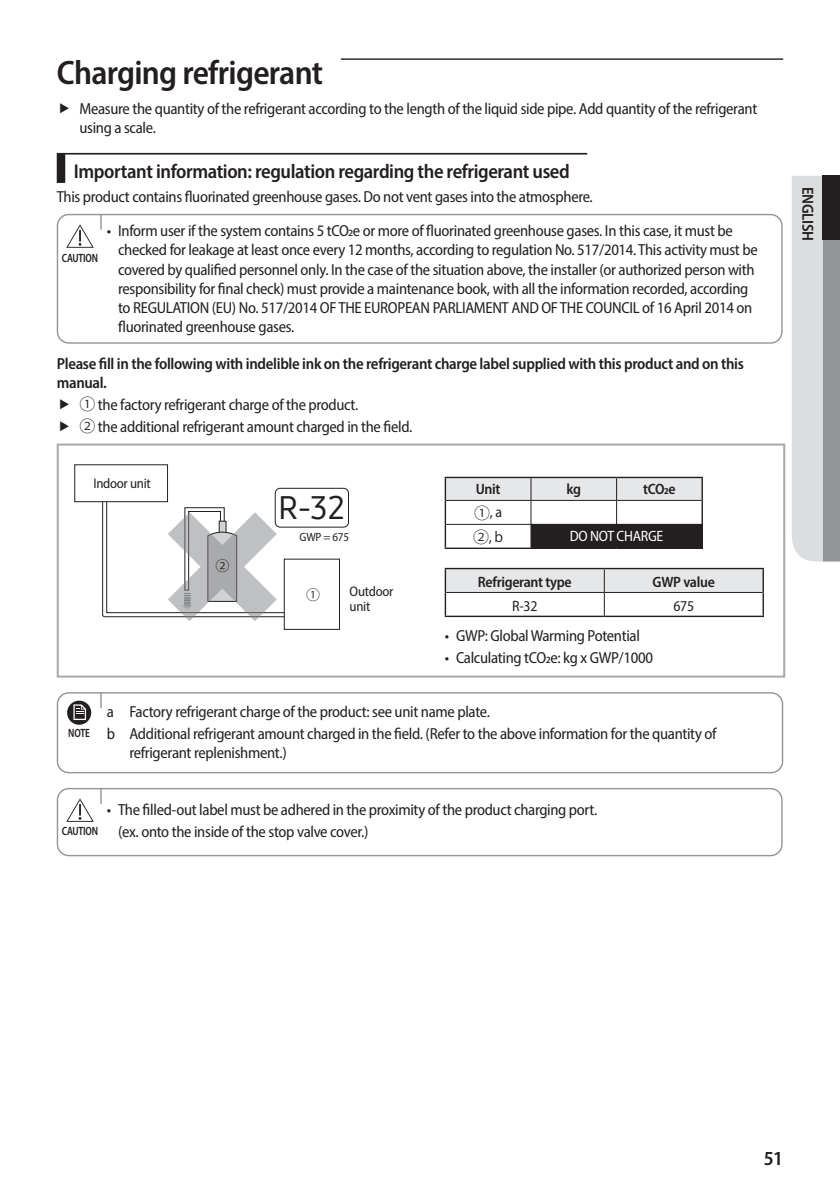
<style>
.page{position:relative;width:840px;height:1191px;background:#fff}
.page>*{position:absolute;margin:0;border:0;box-sizing:border-box;transform-origin:0 0}
.Level1-Heading{font:600 semi-condensed 34px "Myriad Pro";letter-spacing:-.02em;color:#231f20}
.t1{font:32.4px "Samsung One 500";color:#231f20}
.Level2-Heading{font:600 semi-condensed 20px "Myriad Pro";letter-spacing:-.02em;color:#231f20}
.Level1-Body{font:semi-condensed 16px/19.2px "Myriad Pro";letter-spacing:-.02em;color:#231f20}
.Level1-Body-2{font:600 semi-condensed 16px/19.2px "Myriad Pro";letter-spacing:-.02em;color:#231f20}
.Level1-Note-Body{font:semi-condensed 16px "Myriad Pro";letter-spacing:-.02em;color:#231f20}
.Table-Heading{font:600 semi-condensed 15px "Myriad Pro";letter-spacing:-.02em;color:#231f20}
.Table-Item{font:semi-condensed 15px "Myriad Pro";letter-spacing:-.02em;color:#fff}
.Table-Item-2{font:semi-condensed 15px "Myriad Pro";color:#231f20}
.Figure-Body_Left{font:semi-condensed 14px/15.4px "Myriad Pro";letter-spacing:-.02em;color:#231f20}
.Figure-Body_Center{font:semi-condensed 14px "Myriad Pro";letter-spacing:-.02em;color:#231f20}
.Figure-Body_Left-2{font:14px "Koz Go Pro";color:#231f20}
.Figure-Caution{font:600 semi-condensed 12px "Myriad Pro";letter-spacing:-.02em;color:#231f20;scale:.85 1}
.Figure-Body_Left-3{font:semi-condensed 12px "Myriad Pro";letter-spacing:-.02em;color:#231f20}
.s1{font-family:"Koz Go Pro";font-stretch:normal}
.s2{font-family:"Koz Go Pro";font-stretch:normal;font-size:16px}
.s3{font-size:16px}
</style>
<div class="page">
<svg style="left:792px;top:176px;width:47px;height:385px;background:#c6c7c9"></svg>
<div style="left:822px;top:176px;width:17px;height:64px;background:#231f20"></div>
<hr style="left:57px;top:58px;width:725px;height:2px;background:#231f20">
<div style="left:57px;top:50px;width:284px;height:16px;background:#fff"></div>
<div style="left:57px;top:153px;width:530px;height:30px;background:linear-gradient(to bottom,#231f20,#231f20)"></div>
<div style="left:65px;top:155px;width:533px;height:30px;background:#fff"></div>
<div style="left:57px;top:214px;width:725px;height:130px;border:1px solid #939598;border-radius:11px"></div>
<svg style="left:100px;top:214px;width:2px;height:16px"></svg>
<svg style="left:66px;top:224px;width:28px;height:24px"></svg>
<hr style="left:444px;top:477px;width:86px;height:1px;background:#231f20">
<hr style="left:444px;top:478px;width:2px;height:22px;background:#231f20">
<hr style="left:444px;top:500px;width:2px;height:24px;background:#231f20">
<svg style="left:445px;top:477px;width:257px;height:70px"></svg>
<hr style="left:444px;top:524px;width:2px;height:23px;background:#231f20">
<hr style="left:444px;top:547px;width:86px;height:2px;background:#231f20">
<hr style="left:530px;top:547px;width:86px;height:2px;background:#231f20">
<hr style="left:616px;top:547px;width:86px;height:2px;background:#231f20">
<div style="left:57px;top:443px;width:727px;height:234px;border:2px solid #a8a9ad"></div>
<div style="left:74px;top:464px;width:94px;height:38px;border:1px solid #231f20"></div>
<div style="left:284px;top:559px;width:55px;height:71px;border:1px solid #231f20"></div>
<div style="left:275px;top:488px;width:73px;height:39px;border:1px solid #231f20;border-radius:5px"></div>
<svg style="left:102px;top:469px;width:197px;height:152px"></svg>
<hr style="left:444px;top:568px;width:160px;height:1px;background:#231f20">
<hr style="left:444px;top:569px;width:2px;height:23px;background:#231f20">
<hr style="left:444px;top:592px;width:2px;height:23px;background:#231f20">
<svg style="left:445px;top:568px;width:318px;height:47px"></svg>
<hr style="left:444px;top:615px;width:160px;height:2px;background:#231f20">
<hr style="left:604px;top:615px;width:159px;height:2px;background:#231f20">
<div style="left:57px;top:692px;width:725px;height:81px;border:1px solid #939598;border-radius:11px"></div>
<svg style="left:100px;top:693px;width:2px;height:15px"></svg>
<div style="left:67px;top:700px;width:24px;height:24px;background:#231f20;border-radius:50%"></div>
<svg style="left:73px;top:704px;width:13px;height:16px"></svg>
<div style="left:57px;top:788px;width:725px;height:68px;border:1px solid #939598;border-radius:11px"></div>
<svg style="left:100px;top:788px;width:2px;height:15px"></svg>
<svg style="left:66px;top:798px;width:28px;height:24px"></svg>
<p class="Level1-Heading" style="left:57px;top:51px;width:268px">Charging refrigerant</p>
<p class="Level1-Body" style="left:79px;top:99px;width:679px">Measure the quantity of the refrigerant according to the length of the liquid side pipe. Add quantity of the refrigerant using a scale.</p>
<p class="Level2-Heading" style="left:74px;top:158px;width:497px">Important information: regulation regarding the refrigerant used</p>
<p class="Level1-Body" style="left:57px;top:187px;width:536px">This product contains fluorinated greenhouse gases. Do not vent gases into the atmosphere.</p>
<p class="Level1-Body" style="left:118px;top:221px;width:640px;text-indent:-11px">• Inform user if the system contains 5 tCO2e or more of fluorinated greenhouse gases. In this case, it must be checked for leakage at least once every 12 months, according to regulation No. 517/2014. This activity must be covered by qualified personnel only. In the case of the situation above, the installer (or authorized person with responsibility for final check) must provide a maintenance book, with all the information recorded, according to REGULATION (EU) No. 517/2014 OF THE EUROPEAN PARLIAMENT AND OF THE COUNCIL of 16 April 2014 on fluorinated greenhouse gases.</p>
<p class="Figure-Caution" style="left:62px;top:251px;width:44px">CAUTION</p>
<p class="Level1-Body-2" style="left:57px;top:353px;width:688px">Please fill in the following with indelible ink on the refrigerant charge label supplied with this product and on this manual.</p>
<p class="Level1-Body" style="left:79px;top:395px;width:279px"><span class="s1">①</span> the factory refrigerant charge of the product.</p>
<p class="Level1-Body" style="left:79px;top:417px;width:333px"><span class="s1">②</span> the additional refrigerant amount charged in the field.</p>
<p class="Figure-Body_Center" style="left:93px;top:475px;width:59px">Indoor unit</p>
<p class="Figure-Body_Left-2" style="left:215px;top:556px;width:15px">②</p>
<p class="t1" style="left:278px;top:486px;width:68px">R-32</p>
<p class="Figure-Body_Left-3" style="left:299px;top:529px;width:51px">GWP = 675</p>
<p class="Table-Heading" style="left:475px;top:479px;width:26px">Unit</p>
<p class="Table-Heading" style="left:566px;top:479px;width:16px">kg</p>
<p class="Table-Heading" style="left:642px;top:479px;width:34px">tCO2e</p>
<p class="Table-Item-2" style="left:474px;top:503px;width:29px"><span class="s2">①</span>, a</p>
<p class="Figure-Body_Left-2" style="left:473px;top:527px;width:32px"><span class="s3">②</span>, b</p>
<p class="Table-Item" style="left:569px;top:527px;width:95px">DO NOT CHARGE</p>
<p class="Figure-Caution" style="left:68px;top:725px;width:27px">NOTE</p>
<p class="Table-Heading" style="left:477px;top:572px;width:95px">Refrigerant type</p>
<p class="Table-Heading" style="left:652px;top:572px;width:64px">GWP value</p>
<p class="Table-Item-2" style="left:512px;top:596px;width:27px">R-32</p>
<p class="Table-Item-2" style="left:673px;top:596px;width:22px">675</p>
<p class="Level1-Body" style="left:444px;top:625px;width:197px">• GWP: Global Warming Potential</p>
<p class="Level1-Body" style="left:444px;top:647px;width:210px">• Calculating tCO2e: kg x GWP/1000</p>
<p class="Level1-Body" style="left:107px;top:701px;width:383px">a Factory refrigerant charge of the product: see unit name plate.</p>
<p class="Level1-Body" style="left:129px;top:723px;width:588px;text-indent:-23px">b Additional refrigerant amount charged in the field. (Refer to the above information for the quantity of refrigerant replenishment.)</p>
<p class="Figure-Body_Left" style="left:349px;top:583px;width:45px">Outdoor unit</p>
<p class="Figure-Body_Left-2" style="left:306px;top:586px;width:15px">①</p>
<p class="Level1-Body" style="left:107px;top:800px;width:490px">• The filled-out label must be adhered in the proximity of the product charging port.</p>
<p class="Figure-Caution" style="left:62px;top:824px;width:44px">CAUTION</p>
<p class="Level1-Note-Body" style="left:118px;top:822px;width:252px">(ex. onto the inside of the stop valve cover.)</p>
<p class="Level1-Body-2" style="left:817px;top:187px;width:56px;rotate:90deg">ENGLISH</p>
<p class="Level2-Heading" style="left:763px;top:1146px;width:21px">51</p>
</div>
